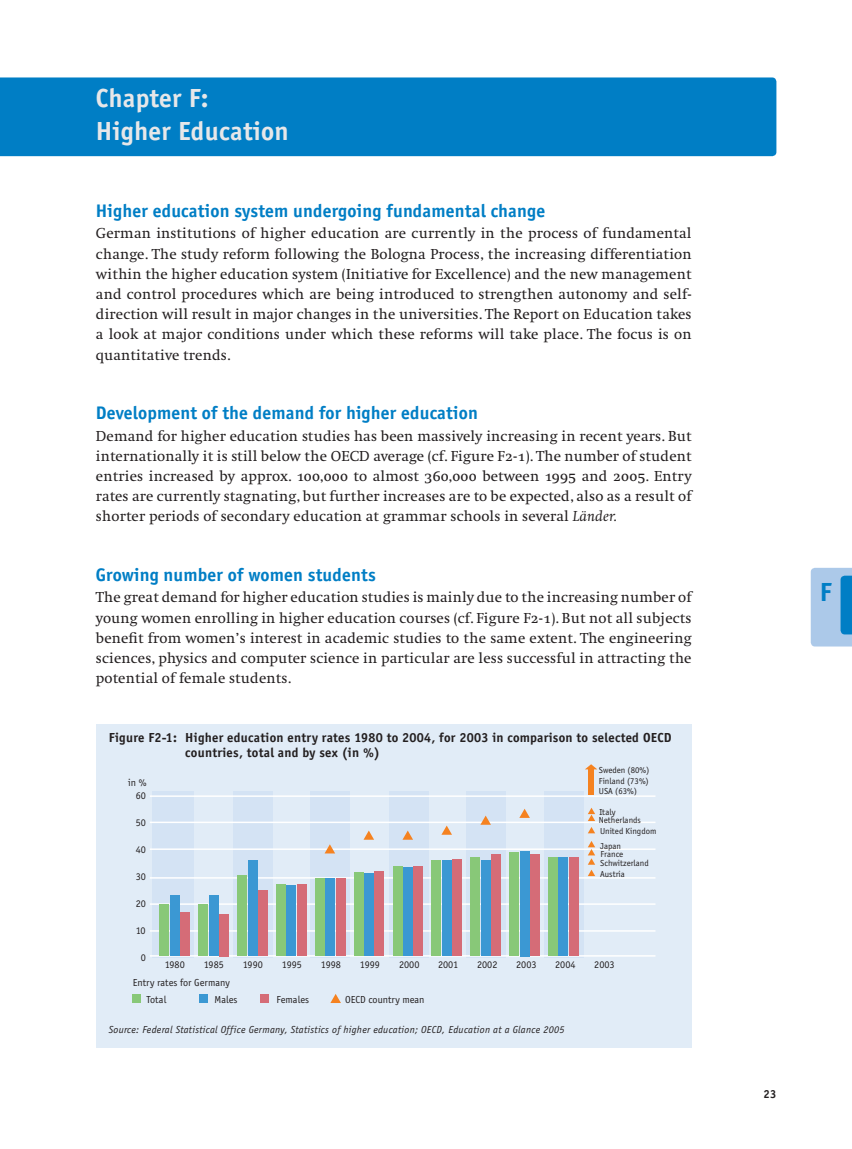
<style>
.page{position:relative;width:852px;height:1149px;background:#fff}
.page>*{position:absolute;margin:0;border:0;box-sizing:border-box;transform-origin:0 0}
.t1{font:700 27px/33px "Officina Sans";letter-spacing:.01em;color:#e6e7e9}
.t2{font:700 27px "Officina Sans";color:#007ec5}
.t3{font:700 18.75px "Officina Sans";letter-spacing:.01em;color:#007ec5}
.t4{font:15px/20.2px "Swift Regular Os F";letter-spacing:.01em;color:#231f20;text-align:justify}
.t5{font:700 13.5px/15px "Officina Sans";letter-spacing:.02em;color:#231f20}
.t6{font:700 12px "Officina Sans";color:#231f20}
.t7{font:10.5px/16.5px "Officina Sans";color:#231f20}
.t8{font:italic 10.5px "Officina Sans";letter-spacing:.025em;color:#231f20}
.t9{font:9px/10.5px "Officina Sans";color:#231f20;text-align:justify}
.s1{font-family:"Swift Italic Os F"}
</style>
<div class="page">
<div style="left:0;top:77px;width:776px;height:79px;background:#007ec5"></div>
<div style="left:96px;top:723px;width:595px;height:324px;background:#e1ecf7"></div>
<div style="left:152px;top:791px;width:42px;height:166px;background:#d4e3f4"></div>
<div style="left:233px;top:791px;width:39px;height:166px;background:#d4e3f4"></div>
<div style="left:310px;top:791px;width:40px;height:166px;background:#d4e3f4"></div>
<div style="left:389px;top:791px;width:39px;height:166px;background:#d4e3f4"></div>
<div style="left:466px;top:791px;width:39px;height:166px;background:#d4e3f4"></div>
<div style="left:544px;top:791px;width:39px;height:166px;background:#d4e3f4"></div>
<hr style="left:150px;top:795px;width:505px;height:2px;background:#fff">
<hr style="left:150px;top:821px;width:505px;height:2px;background:#fff">
<hr style="left:150px;top:848px;width:505px;height:2px;background:#fff">
<hr style="left:150px;top:877px;width:505px;height:1px;background:#fff">
<hr style="left:150px;top:903px;width:505px;height:2px;background:#fff">
<hr style="left:150px;top:955px;width:505px;height:1px;background:#fff">
<hr style="left:150px;top:930px;width:505px;height:1px;background:#fff">
<div style="left:132px;top:994px;width:8px;height:9px;background:#88c878"></div>
<div style="left:199px;top:994px;width:9px;height:9px;background:#3b98d3"></div>
<div style="left:260px;top:994px;width:9px;height:9px;background:#d56c77"></div>
<svg style="left:330px;top:994px;width:11px;height:9px"></svg>
<svg style="left:324px;top:844px;width:11px;height:9px"></svg>
<svg style="left:364px;top:830px;width:10px;height:9px"></svg>
<svg style="left:403px;top:830px;width:10px;height:9px"></svg>
<svg style="left:442px;top:825px;width:10px;height:9px"></svg>
<svg style="left:519px;top:809px;width:11px;height:9px"></svg>
<svg style="left:585px;top:764px;width:12px;height:5px"></svg>
<svg style="left:480px;top:815px;width:11px;height:9px"></svg>
<div style="left:180px;top:913px;width:10px;height:43px;background:#d56c77"></div>
<div style="left:219px;top:914px;width:10px;height:42px;background:#d56c77"></div>
<div style="left:258px;top:891px;width:9px;height:65px;background:#d56c77"></div>
<div style="left:297px;top:884px;width:9px;height:72px;background:#d56c77"></div>
<div style="left:336px;top:878px;width:9px;height:78px;background:#d56c77"></div>
<div style="left:375px;top:871px;width:9px;height:85px;background:#d56c77"></div>
<div style="left:413px;top:866px;width:10px;height:90px;background:#d56c77"></div>
<div style="left:452px;top:859px;width:10px;height:97px;background:#d56c77"></div>
<div style="left:491px;top:854px;width:9px;height:102px;background:#d56c77"></div>
<div style="left:530px;top:854px;width:9px;height:102px;background:#d56c77"></div>
<div style="left:569px;top:857px;width:9px;height:99px;background:#d56c77"></div>
<div style="left:170px;top:896px;width:9px;height:60px;background:#3b98d3"></div>
<div style="left:209px;top:896px;width:9px;height:60px;background:#3b98d3"></div>
<div style="left:248px;top:860px;width:9px;height:96px;background:#3b98d3"></div>
<div style="left:287px;top:885px;width:9px;height:71px;background:#3b98d3"></div>
<div style="left:325px;top:878px;width:10px;height:78px;background:#3b98d3"></div>
<div style="left:364px;top:874px;width:10px;height:82px;background:#3b98d3"></div>
<div style="left:403px;top:867px;width:9px;height:89px;background:#3b98d3"></div>
<div style="left:442px;top:860px;width:9px;height:96px;background:#3b98d3"></div>
<div style="left:481px;top:860px;width:9px;height:96px;background:#3b98d3"></div>
<div style="left:520px;top:851px;width:9px;height:105px;background:#3b98d3"></div>
<div style="left:558px;top:857px;width:10px;height:99px;background:#3b98d3"></div>
<div style="left:160px;top:904px;width:9px;height:52px;background:#88c878"></div>
<div style="left:199px;top:904px;width:9px;height:52px;background:#88c878"></div>
<div style="left:237px;top:875px;width:10px;height:81px;background:#88c878"></div>
<div style="left:276px;top:884px;width:10px;height:72px;background:#88c878"></div>
<div style="left:315px;top:878px;width:9px;height:78px;background:#88c878"></div>
<div style="left:354px;top:872px;width:9px;height:84px;background:#88c878"></div>
<div style="left:393px;top:867px;width:9px;height:89px;background:#88c878"></div>
<div style="left:432px;top:860px;width:9px;height:96px;background:#88c878"></div>
<div style="left:470px;top:857px;width:10px;height:99px;background:#88c878"></div>
<div style="left:509px;top:852px;width:10px;height:104px;background:#88c878"></div>
<div style="left:548px;top:857px;width:9px;height:99px;background:#88c878"></div>
<div style="left:588px;top:768px;width:6px;height:27px;background:#f58220"></div>
<svg style="left:588px;top:807px;width:7px;height:14px"></svg>
<svg style="left:588px;top:827px;width:7px;height:6px"></svg>
<svg style="left:587px;top:841px;width:8px;height:35px"></svg>
<svg style="left:810px;top:568px;width:41px;height:78px;background:#8dbbe2"></svg>
<h1 class="t1" style="left:96px;top:83px;width:194px">Chapter F:<br>Higher Education</h1>
<p class="t3" style="left:96px;top:203px;width:450px">Higher education system undergoing fundamental change</p>
<p class="t4" style="left:96px;top:224px;width:597px">German institutions of higher education are currently in the process of fundamental change. The study reform following the Bologna Process, the increasing differentiation within the higher education system (Initiative for Excellence) and the new management and control procedures which are being introduced to strengthen autonomy and self&shy;direction will result in major changes in the universities. The Report on Education takes a look at major conditions under which these reforms will take place. The focus is on quantitative trends.</p>
<p class="t3" style="left:96px;top:405px;width:383px">Development of the demand for higher education</p>
<p class="t4" style="left:96px;top:426px;width:597px">Demand for higher education studies has been massively increasing in recent years. But internationally it is still below the OECD average (cf. Figure F2-1). The number of student entries increased by approx. 100,000 to almost 360,000 between 1995 and 2005. Entry rates are currently stagnating, but further increases are to be expected, also as a result of shorter periods of secondary education at grammar schools in several <span class="s1">Länder.</span></p>
<p class="t3" style="left:96px;top:567px;width:281px">Growing number of women students</p>
<p class="t4" style="left:96px;top:588px;width:597px">The great demand for higher education studies is mainly due to the increasing number of young women enrolling in higher education courses (cf. Figure F2-1). But not all subjects benefit from women’s interest in academic studies to the same extent. The engineering sciences, physics and computer science in particular are less successful in attracting the potential of female students.</p>
<p class="t5" style="left:185px;top:731px;width:487px;text-indent:-77px">Figure F2-1: Higher education entry rates 1980 to 2004, for 2003 in comparison to selected OECD countries, total and by sex (in %)</p>
<p class="t7" style="left:128px;top:775px;width:20px">in %</p>
<p class="t7" style="left:136px;top:788px;width:12px">60</p>
<p class="t7" style="left:136px;top:815px;width:12px">50</p>
<p class="t7" style="left:136px;top:842px;width:12px">40</p>
<p class="t7" style="left:136px;top:869px;width:12px">30</p>
<p class="t7" style="left:136px;top:896px;width:12px">20</p>
<p class="t7" style="left:136px;top:923px;width:11px">10</p>
<p class="t7" style="left:141px;top:950px;width:7px">0</p>
<p class="t9" style="left:598px;top:765px;width:52px">Sweden (80%)<br>Finland (73%)<br>USA (63%)</p>
<p class="t9" style="left:599px;top:807px;width:18px">Italy</p>
<p class="t9" style="left:600px;top:841px;width:22px">Japan</p>
<p class="t9" style="left:598px;top:815px;width:44px">Netherlands</p>
<p class="t9" style="left:600px;top:826px;width:58px">United Kingdom</p>
<p class="t9" style="left:600px;top:849px;width:24px">France</p>
<p class="t9" style="left:600px;top:858px;width:50px">Schwitzerland</p>
<p class="t9" style="left:600px;top:869px;width:26px">Austria</p>
<p class="t7" style="left:165px;top:957px;width:22px">1980</p>
<p class="t7" style="left:204px;top:957px;width:22px">1985</p>
<p class="t7" style="left:243px;top:957px;width:22px">1990</p>
<p class="t7" style="left:282px;top:957px;width:22px">1995</p>
<p class="t7" style="left:321px;top:957px;width:22px">1998</p>
<p class="t7" style="left:360px;top:957px;width:22px">1999</p>
<p class="t7" style="left:516px;top:957px;width:22px">2003</p>
<p class="t7" style="left:594px;top:957px;width:22px">2003</p>
<p class="t7" style="left:399px;top:957px;width:22px">2000</p>
<p class="t7" style="left:477px;top:957px;width:22px">2002</p>
<p class="t7" style="left:438px;top:957px;width:22px">2001</p>
<p class="t7" style="left:555px;top:957px;width:22px">2004</p>
<p class="t7" style="left:214px;top:975px;width:24px;text-indent:-82px">Entry rates for Germany<br>Males</p>
<p class="t7" style="left:146px;top:992px;width:21px">Total</p>
<p class="t7" style="left:276px;top:992px;width:34px">Females</p>
<p class="t7" style="left:345px;top:992px;width:81px">OECD country mean</p>
<p class="t8" style="left:109px;top:1025px;width:457px">Source: Federal Statistical Office Germany, Statistics of higher education; OECD, Education at a Glance 2005</p>
<h1 class="t2" style="left:819px;top:582px;width:13px">F</h1>
<p class="t6" style="left:763px;top:1089px;width:14px">23</p>
</div>
